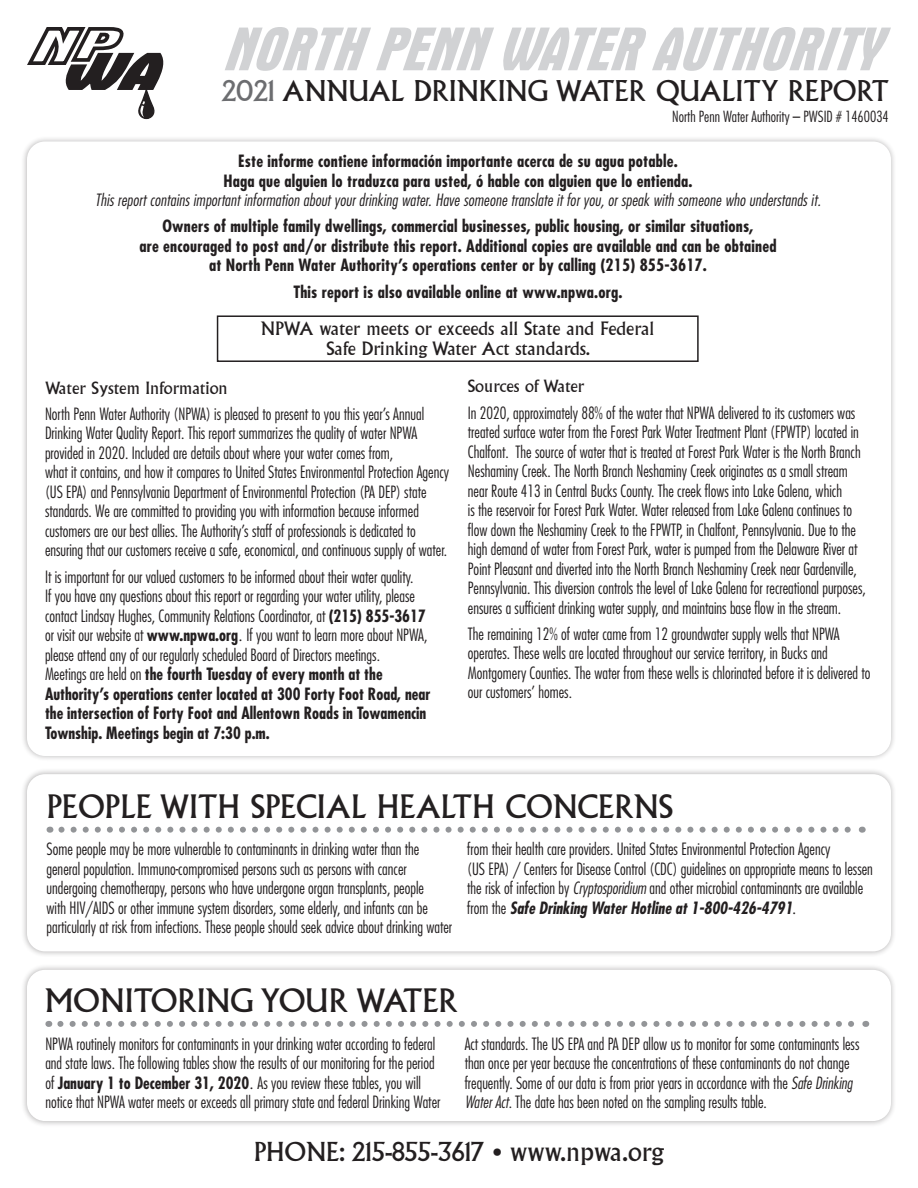
<style>
.page{position:relative;width:918px;height:1188px;background:#fff}
.page>*{position:absolute;margin:0;border:0;box-sizing:border-box;transform-origin:0 0}
.t1{font:31.5px "Albertus MT Std";color:#231f20}
.t2{font:27.9px "Albertus MT Std";color:#231f20}
.t3{font:25.5px "Albertus MT Std";color:#231f20}
.t4{font:18px/19.5px "Albertus MT Std";color:#231f20;text-align:center}
.Body_Copy{font:300 condensed 16.5px/19.5px "Futura Std";color:#231f20}
.t5{font:700 condensed 16.5px/19.5px "Futura Std";letter-spacing:.01em;color:#231f20;text-align:center}
.t6{font:16.5px "Albertus MT Std";color:#231f20}
.t7{font:300 condensed 15px "Futura Std";color:#231f20}
.s1{color:#6c6d70}
.s2{font-weight:300;font-style:italic}
.s3{font-weight:700}
.s4{font-weight:400;font-stretch:normal}
.s5{font-style:italic}
.s6{font-weight:700;font-style:italic}
</style>
<div class="page">
<svg style="left:27px;top:27px;width:137px;height:93px"></svg>
<svg style="left:225px;top:27px;width:269px;height:44px"></svg>
<svg style="left:503px;top:27px;width:388px;height:44px"></svg>
<div style="left:21px;top:135px;width:876px;height:627px;background:#231f20;opacity:.33"></div>
<div style="left:27px;top:141px;width:864px;height:615px;background:#fff;border-radius:18px"></div>
<div style="left:217px;top:315px;width:482px;height:47px;border:2px solid #231f20"></div>
<div style="left:21px;top:964px;width:876px;height:163px;background:#231f20;opacity:.33"></div>
<div style="left:27px;top:970px;width:864px;height:151px;background:#fff;border-radius:18px"></div>
<svg style="left:60px;top:1021px;width:794px;height:6px"></svg>
<div style="left:21px;top:768px;width:876px;height:190px;background:#231f20;opacity:.33"></div>
<div style="left:27px;top:774px;width:864px;height:177px;background:#fff;border-radius:18px"></div>
<svg style="left:61px;top:827px;width:790px;height:6px"></svg>
<p class="t2" style="left:222px;top:75px;width:669px"><span class="s1">2021</span> ANNUAL DRINKING WATER QUALITY REPORT</p>
<p class="t7" style="left:672px;top:108px;width:218px">North Penn Water Authority – PWSID # 1460034</p>
<p class="t5" style="left:95px;top:151px;width:727px">Este informe contiene información importante acerca de su agua potable.<br>Haga que alguien lo traduzca para usted, ó hable con alguien que lo entienda.<br><span class="s2">This report contains important information about your drinking water. Have someone translate it for you, or speak with someone who understands it.</span></p>
<p class="t5" style="left:139px;top:217px;width:639px">Owners of multiple family dwellings, commercial businesses, public housing, or similar situations,<br>are encouraged to post and/or distribute this report. Additional copies are available and can be obtained at North Penn Water Authority’s operations center or by calling (215) 855-3617.</p>
<p class="t5" style="left:293px;top:282px;width:331px">This report is also available online at www.npwa.org.</p>
<p class="t4" style="left:261px;top:319px;width:395px">NPWA water meets or exceeds all State and Federal<br>Safe Drinking Water Act standards.</p>
<p class="t6" style="left:45px;top:378px;width:184px">Water System Information</p>
<p class="Body_Copy" style="left:45px;top:404px;width:406px">North Penn Water Authority (NPWA) is pleased to present to you this year’s Annual Drinking Water Quality Report. This report summarizes the quality of water NPWA provided in 2020. Included are details about where your water comes from,<br>what it contains, and how it compares to United States Environmental Protection Agency (US EPA) and Pennsylvania Department of Environmental Protection (PA DEP) state standards. We are committed to providing you with information because informed customers are our best allies. The Authority’s staff of professionals is dedicated to ensuring that our customers receive a safe, economical, and continuous supply of water.</p>
<p class="Body_Copy" style="left:45px;top:567px;width:387px">It is important for our valued customers to be informed about their water quality.<br>If you have any questions about this report or regarding your water utility, please contact Lindsay Hughes, Community Relations Coordinator, at <span class="s3">(215) 855-3617 </span>or visit our website at <span class="s3">www.npwa.org</span><span class="s4">.</span> If you want to learn more about NPWA, please attend any of our regularly scheduled Board of Directors meetings.<br>Meetings are held on <span class="s3">the fourth Tuesday of every month at the Authority’s operations center located at 300 Forty Foot Road, near the intersection of Forty Foot and Allentown Roads in Towamencin Township. Meetings begin at 7:30 p.m.</span></p>
<p class="t6" style="left:468px;top:377px;width:118px">Sources of Water</p>
<p class="Body_Copy" style="left:468px;top:403px;width:399px">In 2020, approximately 88% of the water that NPWA delivered to its customers was treated surface water from the Forest Park Water Treatment Plant (FPWTP) located in Chalfont. The source of water that is treated at Forest Park Water is the North Branch Neshaminy Creek. The North Branch Neshaminy Creek originates as a small stream near Route 413 in Central Bucks County. The creek flows into Lake Galena, which<br>is the reservoir for Forest Park Water. Water released from Lake Galena continues to flow down the Neshaminy Creek to the FPWTP, in Chalfont, Pennsylvania. Due to the high demand of water from Forest Park, water is pumped from the Delaware River at Point Pleasant and diverted into the North Branch Neshaminy Creek near Gardenville, Pennsylvania. This diversion controls the level of Lake Galena for recreational purposes, ensures a sufficient drinking water supply, and maintains base flow in the stream.</p>
<p class="Body_Copy" style="left:468px;top:624px;width:404px">The remaining 12% of water came from 12 groundwater supply wells that NPWA operates. These wells are located throughout our service territory, in Bucks and Montgomery Counties. The water from these wells is chlorinated before it is delivered to our customers’ homes.</p>
<p class="t1" style="left:46px;top:788px;width:628px">PEOPLE WITH SPECIAL HEALTH CONCERNS</p>
<p class="Body_Copy" style="left:46px;top:839px;width:407px">Some people may be more vulnerable to contaminants in drinking water than the general population. Immuno-compromised persons such as persons with cancer undergoing chemotherapy, persons who have undergone organ transplants, people<br>with HIV/AIDS or other immune system disorders, some elderly, and infants can be particularly at risk from infections. These people should seek advice about drinking water</p>
<p class="Body_Copy" style="left:467px;top:839px;width:407px">from their health care providers. United States Environmental Protection Agency<br>(US EPA) / Centers for Disease Control (CDC) guidelines on appropriate means to lessen the risk of infection by <span class="s5">Cryptosporidium</span> and other microbial contaminants are available from the <span class="s6">Safe Drinking Water Hotline at 1-800-426-4791</span><span class="s4">.</span></p>
<p class="t1" style="left:45px;top:982px;width:414px">MONITORING YOUR WATER</p>
<p class="Body_Copy" style="left:45px;top:1034px;width:397px">NPWA routinely monitors for contaminants in your drinking water according to federal and state laws. The following tables show the results of our monitoring for the period of <span class="s3">January 1 to December 31, 2020</span><span class="s4">.</span> As you review these tables, you will notice that NPWA water meets or exceeds all primary state and federal Drinking Water</p>
<p class="Body_Copy" style="left:465px;top:1034px;width:396px">Act standards. The US EPA and PA DEP allow us to monitor for some contaminants less than once per year because the concentrations of these contaminants do not change frequently. Some of our data is from prior years in accordance with the <span class="s5">Safe Drinking Water Act</span>. The date has been noted on the sampling results table.</p>
<p class="t3" style="left:254px;top:1137px;width:412px">PHONE: 215-855-3617 • www.npwa.org</p>
</div>
